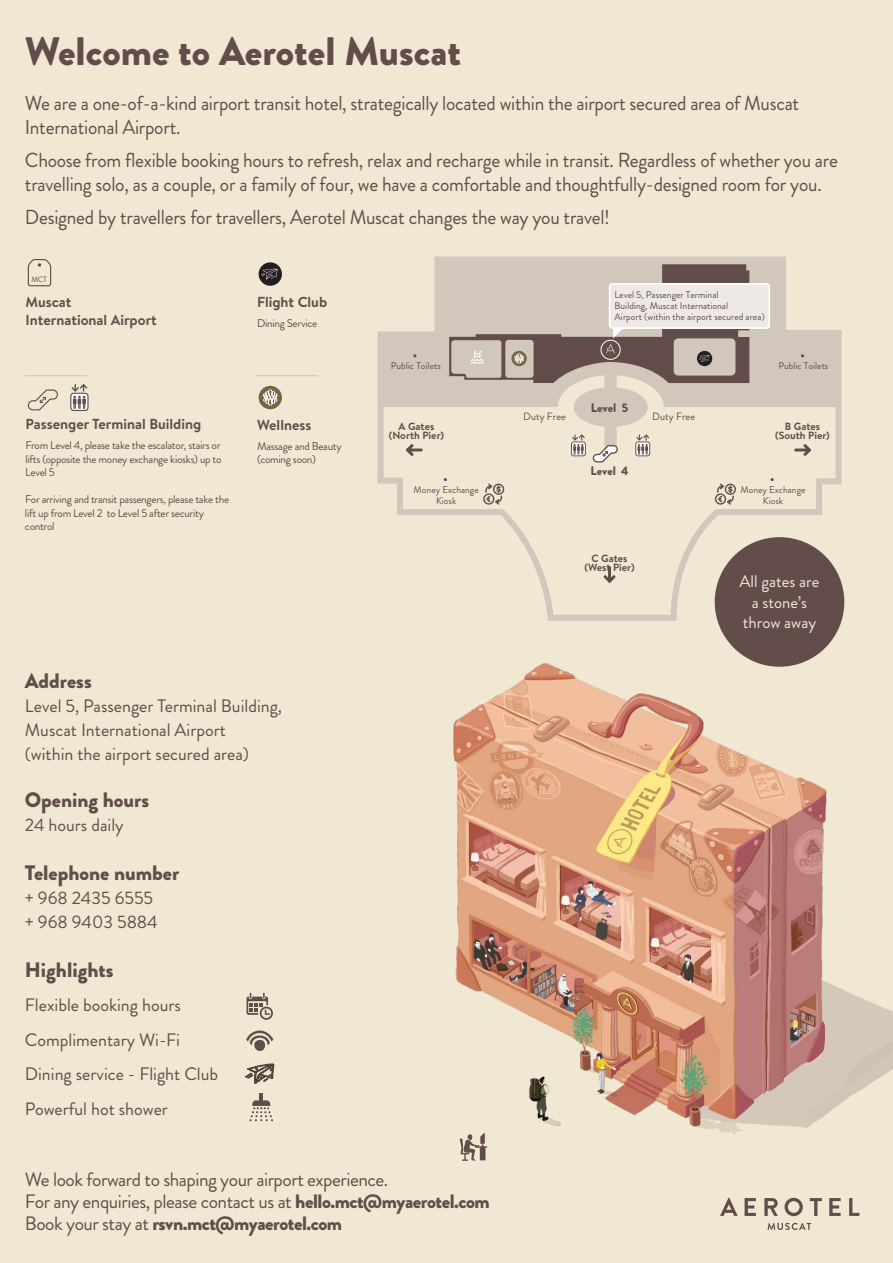
<style>
.page{position:relative;width:893px;height:1263px;background:#f0e8d3}
.page>*{position:absolute;margin:0;border:0;box-sizing:border-box;transform-origin:0 0}
.t1{font:900 39.75px "Brandon Grotesque";color:#624d4a}
.t2{font:900 21px "Brandon Grotesque";color:#624d4a}
.t3{font:20.25px/24.3px "Brandon Grotesque";letter-spacing:-.015em;color:#624d4a;scale:.96 1}
.t4{font:19.35px/22.2px "Brandon Grotesque";letter-spacing:-.025em;color:#624d4a}
.t5{font:18px/24px "Brandon Grotesque";color:#624d4a}
.t6{font:16.8px/20.1px "Brandon Grotesque";color:#f0e8d3;text-align:center}
.t7{font:700 14.55px/17.4px "Brandon Text";color:#634d4a}
.t8{font:900 12.3px "Brandon Grotesque";color:#634d4a}
.t9{font:11.25px/13.5px "Brandon Grotesque";letter-spacing:-.025em;color:#634d4a}
.t10{font:700 10.5px/9px "Brandon Text";color:#634d4a;text-align:center}
.t11{font:10.5px "Brandon Grotesque";color:#634d4a}
.t12{font:9.75px/10.6px "Brandon Grotesque";color:#634d4a;text-align:center}
.t13{font:7.8px "Brandon Grotesque";color:#634d4a}
.s1{font-weight:900}
</style>
<div class="page">
<img style="left:453px;top:663px;width:440px;height:470px">
<svg style="left:245px;top:1063px;width:29px;height:21px"></svg>
<svg style="left:246px;top:1030px;width:27px;height:21px"></svg>
<svg style="left:249px;top:1093px;width:24px;height:28px"></svg>
<svg style="left:247px;top:993px;width:26px;height:27px"></svg>
<svg style="left:459px;top:1133px;width:28px;height:28px"></svg>
<svg style="left:377px;top:256px;width:468px;height:368px"></svg>
<svg style="left:381px;top:260px;width:458px;height:195px"></svg>
<div style="left:610px;top:284px;width:159px;height:44px;background:#eee9e4;border-radius:3px"></div>
<div style="left:609px;top:283px;width:161px;height:46px;border:2px solid #fff;border-radius:3px"></div>
<svg style="left:571px;top:434px;width:15px;height:22px"></svg>
<svg style="left:635px;top:434px;width:15px;height:22px"></svg>
<svg style="left:592px;top:444px;width:26px;height:19px"></svg>
<svg style="left:483px;top:484px;width:21px;height:21px"></svg>
<svg style="left:715px;top:484px;width:21px;height:21px"></svg>
<svg style="left:601px;top:564px;width:17px;height:21px"></svg>
<svg style="left:793px;top:441px;width:21px;height:18px"></svg>
<svg style="left:403px;top:441px;width:21px;height:18px"></svg>
<svg style="left:449px;top:264px;width:300px;height:119px"></svg>
<svg style="left:27px;top:259px;width:25px;height:28px"></svg>
<hr style="left:25px;top:375px;width:61px;height:1px;background:#d2c8bd">
<svg style="left:27px;top:389px;width:31px;height:22px"></svg>
<hr style="left:256px;top:375px;width:61px;height:1px;background:#d2c8bd">
<div style="left:259px;top:386px;width:23px;height:23px;background:#796542;border-radius:50%"></div>
<svg style="left:263px;top:389px;width:14px;height:17px"></svg>
<div style="left:259px;top:262px;width:23px;height:24px;background:#231f20;border-radius:50%"></div>
<svg style="left:261px;top:269px;width:17px;height:10px"></svg>
<svg style="left:70px;top:384px;width:19px;height:27px"></svg>
<div style="left:715px;top:537px;width:129px;height:130px;background:#624d4a;border-radius:50%"></div>
<svg style="left:784px;top:1198px;width:19px;height:18px"></svg>
<svg style="left:810px;top:1198px;width:12px;height:18px"></svg>
<svg style="left:849px;top:1198px;width:10px;height:18px"></svg>
<svg style="left:829px;top:1198px;width:12px;height:18px"></svg>
<svg style="left:745px;top:1198px;width:11px;height:18px"></svg>
<svg style="left:720px;top:1198px;width:18px;height:18px"></svg>
<svg style="left:764px;top:1198px;width:14px;height:18px"></svg>
<svg style="left:767px;top:1223px;width:44px;height:7px"></svg>
<h1 class="t1" style="left:25px;top:24px;width:438px">Welcome to Aerotel Muscat</h1>
<p class="t3" style="left:25px;top:91px;width:808px">We are a one-of-a-kind airport transit hotel, strategically located within the airport secured area of Muscat<br>International Airport.</p>
<p class="t3" style="left:25px;top:148px;width:848px">Choose from flexible booking hours to refresh, relax and recharge while in transit. Regardless of whether you are travelling solo, as a couple, or a family of four, we have a comfortable and thoughtfully-designed room for you.</p>
<p class="t3" style="left:25px;top:205px;width:611px">Designed by travellers for travellers, Aerotel Muscat changes the way you travel!</p>
<p class="t13" style="left:31px;top:274px;width:17px">MCT</p>
<p class="t7" style="left:26px;top:293px;width:133px">Muscat<br>International Airport</p>
<p class="t7" style="left:257px;top:293px;width:72px">Flight Club</p>
<p class="t9" style="left:257px;top:317px;width:62px">Dining Service</p>
<p class="t7" style="left:26px;top:415px;width:177px">Passenger Terminal Building</p>
<p class="t9" style="left:25px;top:439px;width:198px;text-align:justify">From Level 4, please take the escalator, stairs or lifts (opposite the money exchange kiosks) up to Level 5</p>
<p class="t9" style="left:25px;top:493px;width:206px">For arriving and transit passengers, please take the lift up from Level 2 to Level 5 after security control</p>
<p class="t7" style="left:257px;top:416px;width:56px">Wellness</p>
<p class="t9" style="left:257px;top:439px;width:86px">Massage and Beauty (coming soon)</p>
<p class="t2" style="left:25px;top:666px;width:68px">Address</p>
<p class="t5" style="left:25px;top:694px;width:259px">Level 5, Passenger Terminal Building,<br>Muscat International Airport<br>(within the airport secured area)</p>
<p class="t2" style="left:25px;top:784px;width:126px">Opening hours</p>
<p class="t5" style="left:25px;top:813px;width:100px">24 hours daily</p>
<p class="t2" style="left:25px;top:858px;width:156px">Telephone number</p>
<p class="t5" style="left:25px;top:886px;width:134px">+ 968 2435 6555 + 968 9403 5884</p>
<p class="t2" style="left:25px;top:955px;width:90px">Highlights</p>
<p class="t5" style="left:25px;top:988px;width:195px;line-height:34.5px">Flexible booking hours<br>Complimentary Wi-Fi<br>Dining service - Flight Club<br>Powerful hot shower</p>
<p class="t12" style="left:615px;top:290px;width:152px;text-align:left">Level 5, Passenger Terminal<br>Building, Muscat International<br>Airport (within the airport secured area)</p>
<p class="t12" style="left:391px;top:361px;width:51px">Public Toilets</p>
<p class="t12" style="left:778px;top:361px;width:51px">Public Toilets</p>
<p class="t10" style="left:389px;top:422px;width:57px">A Gates (North Pier)</p>
<p class="t12" style="left:414px;top:484px;width:67px;line-height:11.6px">Money Exchange<br>Kiosk</p>
<p class="t8" style="left:591px;top:399px;width:39px">Level 5</p>
<p class="t11" style="left:523px;top:409px;width:44px">Duty Free</p>
<p class="t11" style="left:652px;top:409px;width:44px">Duty Free</p>
<p class="t8" style="left:590px;top:462px;width:40px">Level 4</p>
<p class="t10" style="left:584px;top:554px;width:52px">C Gates (West Pier)</p>
<p class="t10" style="left:775px;top:422px;width:56px">B Gates (South Pier)</p>
<p class="t12" style="left:740px;top:484px;width:67px;line-height:11.6px">Money Exchange<br>Kiosk</p>
<p class="t6" style="left:739px;top:572px;width:81px">All gates are a stone’s throw away</p>
<p class="t4" style="left:25px;top:1168px;width:466px">We look forward to shaping your airport experience.<br>For any enquiries, please contact us at <span class="s1">hello.mct@myaerotel.com<br></span>Book your stay at <span class="s1">rsvn.mct@myaerotel.com</span></p>
</div>
